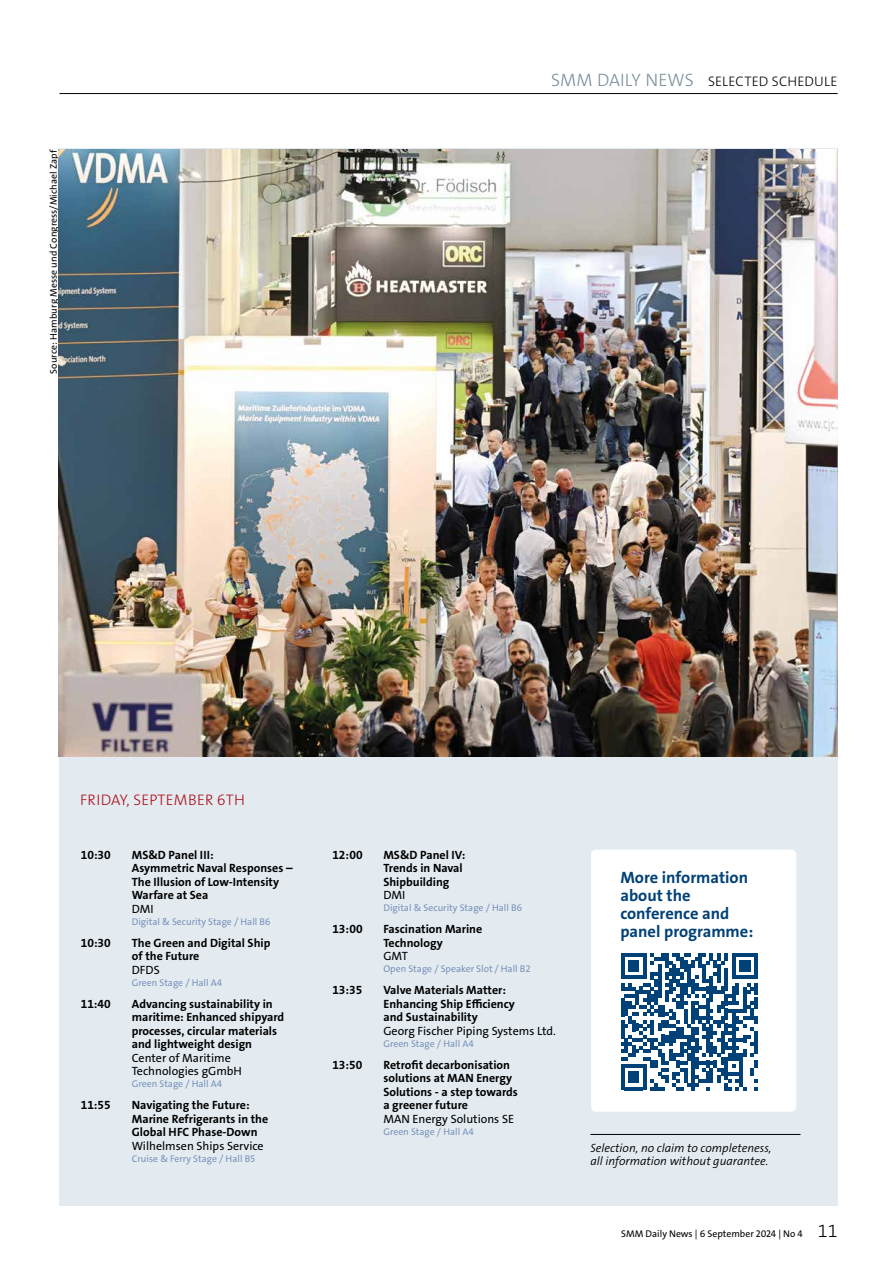
<style>
.page{position:relative;width:893px;height:1263px;background:#fff}
.page>*{position:absolute;margin:0;border:0;box-sizing:border-box;transform-origin:0 0}
.t1{font:700 16.5px/18px "The Sans Os F";color:#004177}
.t2{font:300 15.3px "The Sans Os F";letter-spacing:.02em;color:#ab0e19}
.t3{font:300 13.8px "The Sans Os F";letter-spacing:.015em;color:#000}
.t4{font:700 12px/13.5px "The Sans Os F";color:#000}
.t5{font:12px/13.5px "The Sans Os F";color:#000}
.t6{font:italic 300 12px/13.5px "The Sans Os F";color:#000}
.t7{font:9.75px "The Sans Os F";color:#7992ba}
.t8{font:9.75px "The Sans Os F";letter-spacing:.005em;color:#000}
.s1{font-size:18px;color:#788e9a}
.s2{font-weight:300;font-size:18px}
</style>
<div class="page">
<hr style="left:60px;top:93px;width:778px;height:1px;background:#000">
<div style="left:59px;top:149px;width:779px;height:1057px;background:#e3ebf1"></div>
<img style="left:59px;top:149px;width:779px;height:607px">
<hr style="left:590px;top:1134px;width:210px;height:1px;background:#000">
<div style="left:591px;top:850px;width:205px;height:262px;background:#fff;border-radius:5px"></div>
<svg style="left:621px;top:953px;width:137px;height:137px"></svg>
<p class="t8" style="left:47px;top:374px;width:226px;rotate:-90deg">Source: Hamburg Messe und Congress/Michael Zapf</p>
<p class="t3" style="left:551px;top:72px;width:288px"><span class="s1">SMM DAILY NEWS</span> SELECTED SCHEDULE</p>
<p class="t2" style="left:80px;top:790px;width:166px">FRIDAY, SEPTEMBER 6TH</p>
<p class="t4" style="left:81px;top:848px;width:31px">10:30</p>
<p class="t4" style="left:132px;top:848px;width:162px">MS&amp;D Panel III:<br>Asymmetric Naval Responses –<br>The Illusion of Low-Intensity<br>Warfare at Sea</p>
<p class="t5" style="left:132px;top:902px;width:23px">DMI</p>
<p class="t7" style="left:132px;top:915px;width:140px">Digital &amp; Security Stage / Hall B6</p>
<p class="t4" style="left:81px;top:936px;width:31px">10:30</p>
<p class="t4" style="left:132px;top:936px;width:140px">The Green and Digital Ship of the Future</p>
<p class="t5" style="left:132px;top:963px;width:29px">DFDS</p>
<p class="t7" style="left:132px;top:976px;width:92px">Green Stage / Hall A4</p>
<p class="t4" style="left:81px;top:997px;width:31px">11:40</p>
<p class="t4" style="left:132px;top:997px;width:154px">Advancing sustainability in maritime: Enhanced shipyard processes, circular materials and lightweight design</p>
<p class="t5" style="left:132px;top:1051px;width:112px">Center of Maritime<br>Technologies gGmbH</p>
<p class="t7" style="left:132px;top:1077px;width:92px">Green Stage / Hall A4</p>
<p class="t4" style="left:81px;top:1098px;width:31px">11:55</p>
<p class="t4" style="left:132px;top:1098px;width:138px">Navigating the Future:<br>Marine Refrigerants in the<br>Global HFC Phase-Down</p>
<p class="t5" style="left:132px;top:1139px;width:133px">Wilhelmsen Ships Service</p>
<p class="t7" style="left:132px;top:1152px;width:125px">Cruise &amp; Ferry Stage / Hall B5</p>
<p class="t4" style="left:332px;top:848px;width:32px">12:00</p>
<p class="t4" style="left:383px;top:848px;width:83px">MS&amp;D Panel IV:<br>Trends in Naval<br>Shipbuilding</p>
<p class="t5" style="left:383px;top:888px;width:23px">DMI</p>
<p class="t7" style="left:383px;top:901px;width:140px">Digital &amp; Security Stage / Hall B6</p>
<p class="t4" style="left:332px;top:922px;width:32px">13:00</p>
<p class="t4" style="left:383px;top:922px;width:100px">Fascination Marine<br>Technology</p>
<p class="t5" style="left:383px;top:949px;width:26px">GMT</p>
<p class="t7" style="left:383px;top:962px;width:149px">Open Stage / Speaker Slot / Hall B2</p>
<p class="t4" style="left:332px;top:983px;width:31px">13:35</p>
<p class="t4" style="left:383px;top:983px;width:133px">Valve Materials Matter:<br>Enhancing Ship Efficiency and Sustainability</p>
<p class="t5" style="left:383px;top:1024px;width:174px">Georg Fischer Piping Systems Ltd.</p>
<p class="t7" style="left:383px;top:1037px;width:92px">Green Stage / Hall A4</p>
<p class="t4" style="left:332px;top:1058px;width:31px">13:50</p>
<p class="t4" style="left:383px;top:1058px;width:136px">Retrofit decarbonisation solutions at MAN Energy<br>Solutions - a step towards a greener future</p>
<p class="t5" style="left:383px;top:1112px;width:132px">MAN Energy Solutions SE</p>
<p class="t7" style="left:383px;top:1125px;width:92px">Green Stage / Hall A4</p>
<h1 class="t1" style="left:620px;top:869px;width:134px">More information about the conference and panel programme:</h1>
<p class="t6" style="left:590px;top:1141px;width:183px">Selection, no claim to completeness, all information without guarantee.</p>
<p class="t8" style="left:621px;top:1228px;width:218px">SMM Daily News | 6 September 2024 | No 4 <span class="s2">11</span></p>
</div>
